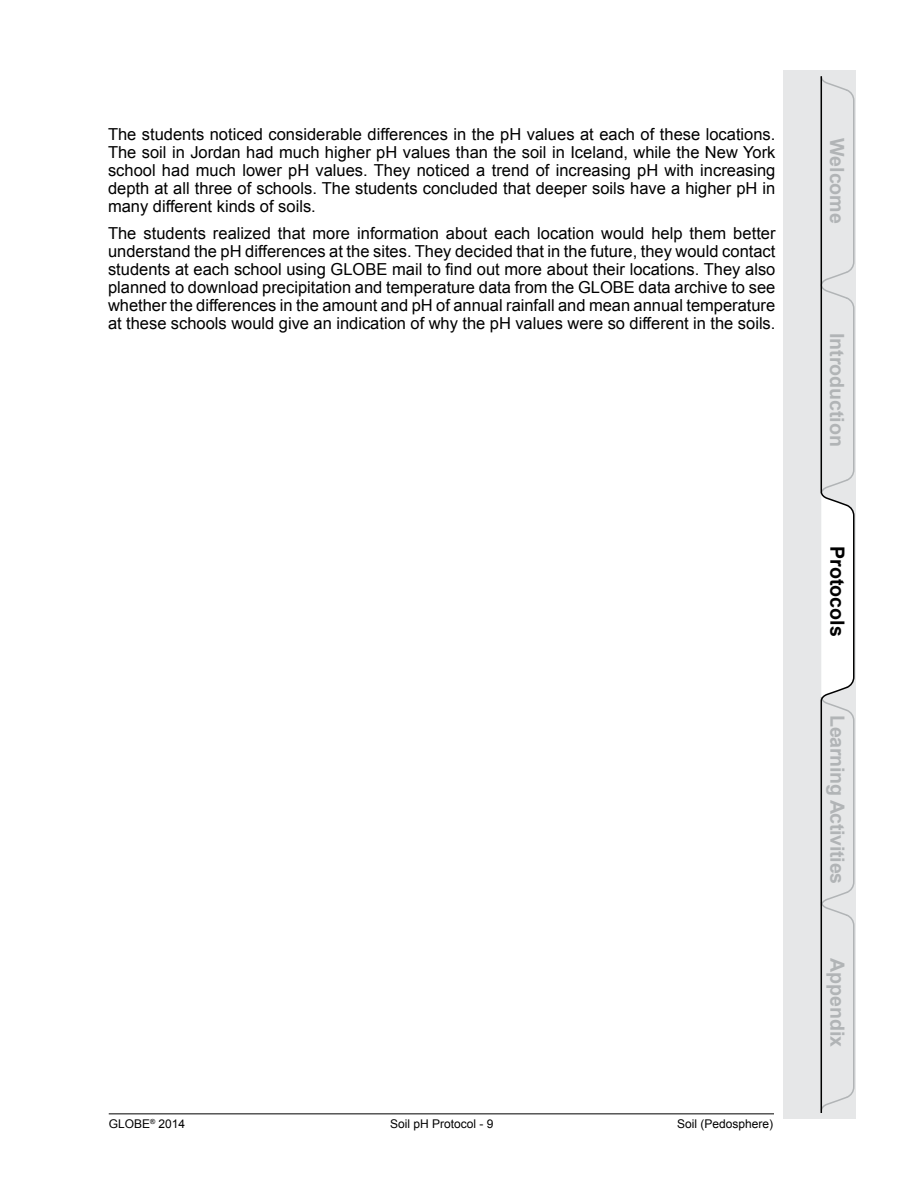
<style>
.page{position:relative;width:918px;height:1188px;background:#fff}
.page>*{position:absolute;margin:0;border:0;box-sizing:border-box;transform-origin:0 0}
.t1{font:700 19.65px "Arial";color:#b1b4b6}
.t2{font:700 19.65px "Arial";color:#000}
.t3{font:16.5px/18px "Arial";color:#000;text-align:justify}
.t4{font:12px "Arial";color:#000}
</style>
<div class="page">
<hr style="left:109px;top:1113px;width:665px;height:1px;background:#000">
<div style="left:783px;top:70px;width:72px;height:1049px;background:#e6e7e8"></div>
<svg style="left:820px;top:76px;width:35px;height:1037px"></svg>
<p class="t3" style="left:108px;top:125px;width:669px">The students noticed considerable differences in the pH values at each of these locations.<br>The soil in Jordan had much higher pH values than the soil in Iceland, while the New York school had much lower pH values. They noticed a trend of increasing pH with increasing depth at all three of schools. The students concluded that deeper soils have a higher pH in many different kinds of soils.</p>
<p class="t3" style="left:108px;top:224px;width:669px">The students realized that more information about each location would help them better understand the pH differences at the sites. They decided that in the future, they would contact students at each school using GLOBE mail to find out more about their locations. They also planned to download precipitation and temperature data from the GLOBE data archive to see whether the differences in the amount and pH of annual rainfall and mean annual temperature at these schools would give an indication of why the pH values were so different in the soils.</p>
<p class="t4" style="left:109px;top:1116px;width:78px">GLOBE<sup>®</sup> 2014</p>
<p class="t4" style="left:390px;top:1116px;width:105px">Soil pH Protocol - 9</p>
<p class="t4" style="left:677px;top:1116px;width:98px">Soil (Pedosphere)</p>
<p class="t1" style="left:850px;top:138px;width:87px;rotate:90deg">Welcome</p>
<p class="t1" style="left:850px;top:333px;width:116px;rotate:90deg">Introduction</p>
<p class="t2" style="left:850px;top:546px;width:92px;rotate:90deg">Protocols</p>
<p class="t1" style="left:850px;top:715px;width:171px;rotate:90deg">Learning Activities</p>
<p class="t1" style="left:850px;top:958px;width:91px;rotate:90deg">Appendix</p>
</div>
